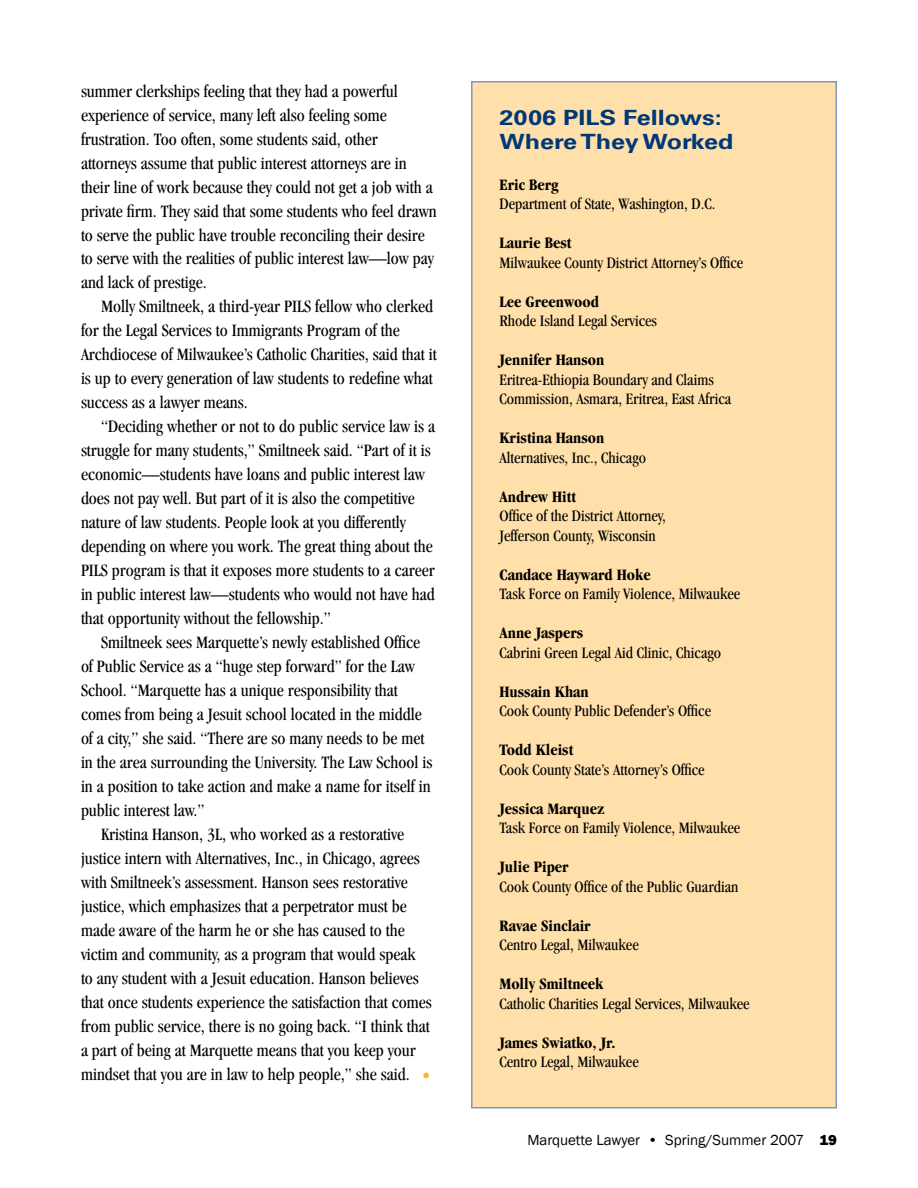
<style>
.page{position:relative;width:918px;height:1188px;background:#fff}
.page>*{position:absolute;margin:0;border:0;box-sizing:border-box;transform-origin:0 0}
.t1{font:700 21px/24px "Univers";color:#003876;scale:1.2 1}
.t2{font:condensed 18px/24px "Garamond";color:#000}
.t3{font:condensed 16.5px/19.5px "Garamond";color:#000}
.t4{font:700 condensed 16.5px "Garamond";color:#000}
.t5{font:15px "Franklin Gothic";color:#000}
.s1{color:#fdb827}
.s2{font-weight:800}
</style>
<div class="page">
<div style="left:472px;top:82px;width:364px;height:1026px;background:#ffe0ab"></div>
<div style="left:471px;top:81px;width:366px;height:1027px;border:2px solid #8894bc"></div>
<p class="t2" style="left:81px;top:79px;width:357px">summer clerkships feeling that they had a powerful experience of service, many left also feeling some frustration. Too often, some students said, other attorneys assume that public interest attorneys are in their line of work because they could not get a job with a private firm. They said that some students who feel drawn to serve the public have trouble reconciling their desire to serve with the realities of public interest law—low pay and lack of prestige.</p>
<p class="t2" style="left:81px;top:295px;width:357px;text-indent:20px">Molly Smiltneek, a third-year PILS fellow who clerked for the Legal Services to Immigrants Program of the Archdiocese of Milwaukee’s Catholic Charities, said that it is up to every generation of law students to redefine what success as a lawyer means.</p>
<p class="t2" style="left:81px;top:415px;width:356px;text-indent:20px">“Deciding whether or not to do public service law is a struggle for many students,” Smiltneek said. “Part of it is economic—students have loans and public interest law does not pay well. But part of it is also the competitive nature of law students. People look at you differently depending on where you work. The great thing about the PILS program is that it exposes more students to a career in public interest law—students who would not have had that opportunity without the fellowship.”</p>
<p class="t2" style="left:101px;top:631px;width:320px">Smiltneek sees Marquette’s newly established Office</p>
<p class="t2" style="left:81px;top:655px;width:335px">of Public Service as a “huge step forward” for the Law</p>
<p class="t2" style="left:81px;top:679px;width:318px">School. “Marquette has a unique responsibility that</p>
<p class="t2" style="left:81px;top:702px;width:342px">comes from being a Jesuit school located in the middle</p>
<p class="t2" style="left:81px;top:726px;width:345px">of a city,” she said. “There are so many needs to be met</p>
<p class="t2" style="left:81px;top:750px;width:353px">in the area surrounding the University. The Law School is</p>
<p class="t2" style="left:81px;top:774px;width:351px">in a position to take action and make a name for itself in</p>
<p class="t2" style="left:81px;top:798px;width:125px">public interest law.”</p>
<p class="t2" style="left:101px;top:822px;width:304px">Kristina Hanson, 3L, who worked as a restorative</p>
<p class="t2" style="left:81px;top:846px;width:340px">justice intern with Alternatives, Inc., in Chicago, agrees</p>
<p class="t2" style="left:81px;top:870px;width:328px">with Smiltneek’s assessment. Hanson sees restorative</p>
<p class="t2" style="left:81px;top:894px;width:327px">justice, which emphasizes that a perpetrator must be</p>
<p class="t2" style="left:81px;top:918px;width:325px">made aware of the harm he or she has caused to the</p>
<p class="t2" style="left:81px;top:942px;width:336px">victim and community, as a program that would speak</p>
<p class="t2" style="left:81px;top:966px;width:339px">to any student with a Jesuit education. Hanson believes</p>
<p class="t2" style="left:81px;top:990px;width:352px">that once students experience the satisfaction that comes</p>
<p class="t2" style="left:81px;top:1014px;width:350px">from public service, there is no going back. “I think that</p>
<p class="t2" style="left:81px;top:1038px;width:336px">a part of being at Marquette means that you keep your</p>
<p class="t2" style="left:81px;top:1062px;width:351px">mindset that you are in law to help people,” she said. <span class="s1">•</span></p>
<p class="t1" style="left:500px;top:106px;width:196px">2006 PILS Fellows:<br>Where They Worked</p>
<p class="t4" style="left:500px;top:175px;width:61px">Eric Berg</p>
<p class="t3" style="left:500px;top:194px;width:217px">Department of State, Washington, D.C.</p>
<p class="t4" style="left:500px;top:234px;width:73px">Laurie Best</p>
<p class="t3" style="left:500px;top:253px;width:245px">Milwaukee County District Attorney’s Office</p>
<p class="t4" style="left:500px;top:292px;width:101px">Lee Greenwood</p>
<p class="t3" style="left:500px;top:311px;width:159px">Rhode Island Legal Services</p>
<p class="t4" style="left:500px;top:351px;width:106px">Jennifer Hanson</p>
<p class="t3" style="left:500px;top:370px;width:233px">Eritrea-Ethiopia Boundary and Claims<br>Commission, Asmara, Eritrea, East Africa</p>
<p class="t4" style="left:500px;top:429px;width:106px">Kristina Hanson</p>
<p class="t3" style="left:500px;top:448px;width:148px">Alternatives, Inc., Chicago</p>
<p class="t4" style="left:500px;top:487px;width:78px">Andrew Hitt</p>
<p class="t3" style="left:500px;top:506px;width:168px">Office of the District Attorney,<br>Jefferson County, Wisconsin</p>
<p class="t4" style="left:500px;top:565px;width:153px">Candace Hayward Hoke</p>
<p class="t3" style="left:500px;top:584px;width:242px">Task Force on Family Violence, Milwaukee</p>
<p class="t4" style="left:500px;top:624px;width:85px">Anne Jaspers</p>
<p class="t3" style="left:500px;top:643px;width:223px">Cabrini Green Legal Aid Clinic, Chicago</p>
<p class="t4" style="left:500px;top:682px;width:91px">Hussain Khan</p>
<p class="t3" style="left:500px;top:701px;width:213px">Cook County Public Defender’s Office</p>
<p class="t4" style="left:500px;top:741px;width:75px">Todd Kleist</p>
<p class="t3" style="left:500px;top:760px;width:207px">Cook County State’s Attorney’s Office</p>
<p class="t4" style="left:500px;top:799px;width:106px">Jessica Marquez</p>
<p class="t3" style="left:500px;top:818px;width:242px">Task Force on Family Violence, Milwaukee</p>
<p class="t4" style="left:500px;top:858px;width:71px">Julie Piper</p>
<p class="t3" style="left:500px;top:877px;width:241px">Cook County Office of the Public Guardian</p>
<p class="t4" style="left:500px;top:916px;width:93px">Ravae Sinclair</p>
<p class="t3" style="left:500px;top:935px;width:141px">Centro Legal, Milwaukee</p>
<p class="t4" style="left:500px;top:975px;width:106px">Molly Smiltneek</p>
<p class="t3" style="left:500px;top:994px;width:252px">Catholic Charities Legal Services, Milwaukee</p>
<p class="t4" style="left:500px;top:1033px;width:118px">James Swiatko, Jr.</p>
<p class="t3" style="left:500px;top:1052px;width:141px">Centro Legal, Milwaukee</p>
<p class="t5" style="left:527px;top:1130px;width:310px">Marquette Lawyer • Spring/Summer 2007 <span class="s2">19</span></p>
</div>
